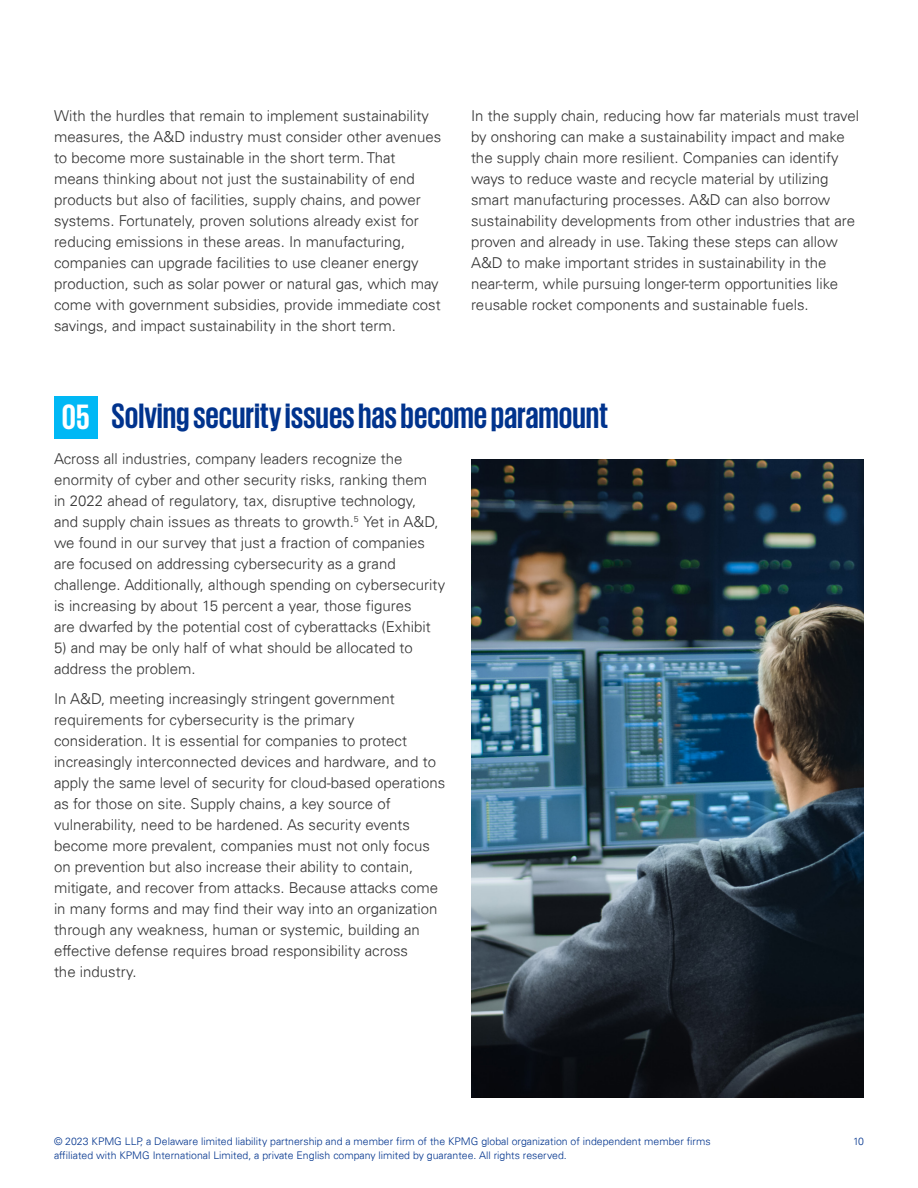
<style>
.page{position:relative;width:918px;height:1188px;background:#fff}
.page>*{position:absolute;margin:0;border:0;box-sizing:border-box;transform-origin:0 0}
.t1{font:700 36px "KPMG";color:#00338d}
.t2{font:300 15px/21px "Univers 45";color:#333}
.t3{font:300 10.5px "Univers 45";color:#00338d}
.s1{color:#fff}
</style>
<div class="page">
<div style="left:54px;top:396px;width:43px;height:43px;background:#00b8f5"></div>
<img style="left:471px;top:459px;width:393px;height:639px">
<p class="t2" style="left:54px;top:105px;width:389px">With the hurdles that remain to implement sustainability measures, the A&amp;D industry must consider other avenues to become more sustainable in the short term. That means thinking about not just the sustainability of end products but also of facilities, supply chains, and power systems. Fortunately, proven solutions already exist for reducing emissions in these areas. In manufacturing, companies can upgrade facilities to use cleaner energy production, such as solar power or natural gas, which may come with government subsidies, provide immediate cost savings, and impact sustainability in the short term.</p>
<p class="t2" style="left:471px;top:105px;width:390px">In the supply chain, reducing how far materials must travel by onshoring can make a sustainability impact and make the supply chain more resilient. Companies can identify ways to reduce waste and recycle material by utilizing smart manufacturing processes. A&amp;D can also borrow sustainability developments from other industries that are proven and already in use. Taking these steps can allow A&amp;D to make important strides in sustainability in the near-term, while pursuing longer-term opportunities like reusable rocket components and sustainable fuels.</p>
<h1 class="t1" style="left:62px;top:398px;width:548px"><span class="s1">05</span> Solving security issues has become paramount</h1>
<p class="t2" style="left:54px;top:449px;width:393px">Across all industries, company leaders recognize the enormity of cyber and other security risks, ranking them<br>in 2022 ahead of regulatory, tax, disruptive technology,<br>and supply chain issues as threats to growth.<sup>5</sup> Yet in A&amp;D, we found in our survey that just a fraction of companies are focused on addressing cybersecurity as a grand challenge. Additionally, although spending on cybersecurity is increasing by about 15 percent a year, those figures<br>are dwarfed by the potential cost of cyberattacks (Exhibit</p>
<p class="t2" style="left:54px;top:638px;width:360px">5) and may be only half of what should be allocated to address the problem.</p>
<p class="t2" style="left:54px;top:688px;width:393px">In A&amp;D, meeting increasingly stringent government requirements for cybersecurity is the primary consideration. It is essential for companies to protect increasingly interconnected devices and hardware, and to apply the same level of security for cloud-based operations as for those on site. Supply chains, a key source of vulnerability, need to be hardened. As security events become more prevalent, companies must not only focus on prevention but also increase their ability to contain, mitigate, and recover from attacks. Because attacks come in many forms and may find their way into an organization through any weakness, human or systemic, building an effective defense requires broad responsibility across<br>the industry.</p>
<p class="t3" style="left:54px;top:1135px;width:658px">© 2023 KPMG LLP, a Delaware limited liability partnership and a member firm of the KPMG global organization of independent member firms</p>
<p class="t3" style="left:853px;top:1135px;width:12px">10</p>
<p class="t3" style="left:54px;top:1149px;width:514px">affiliated with KPMG International Limited, a private English company limited by guarantee. All rights reserved.</p>
</div>
